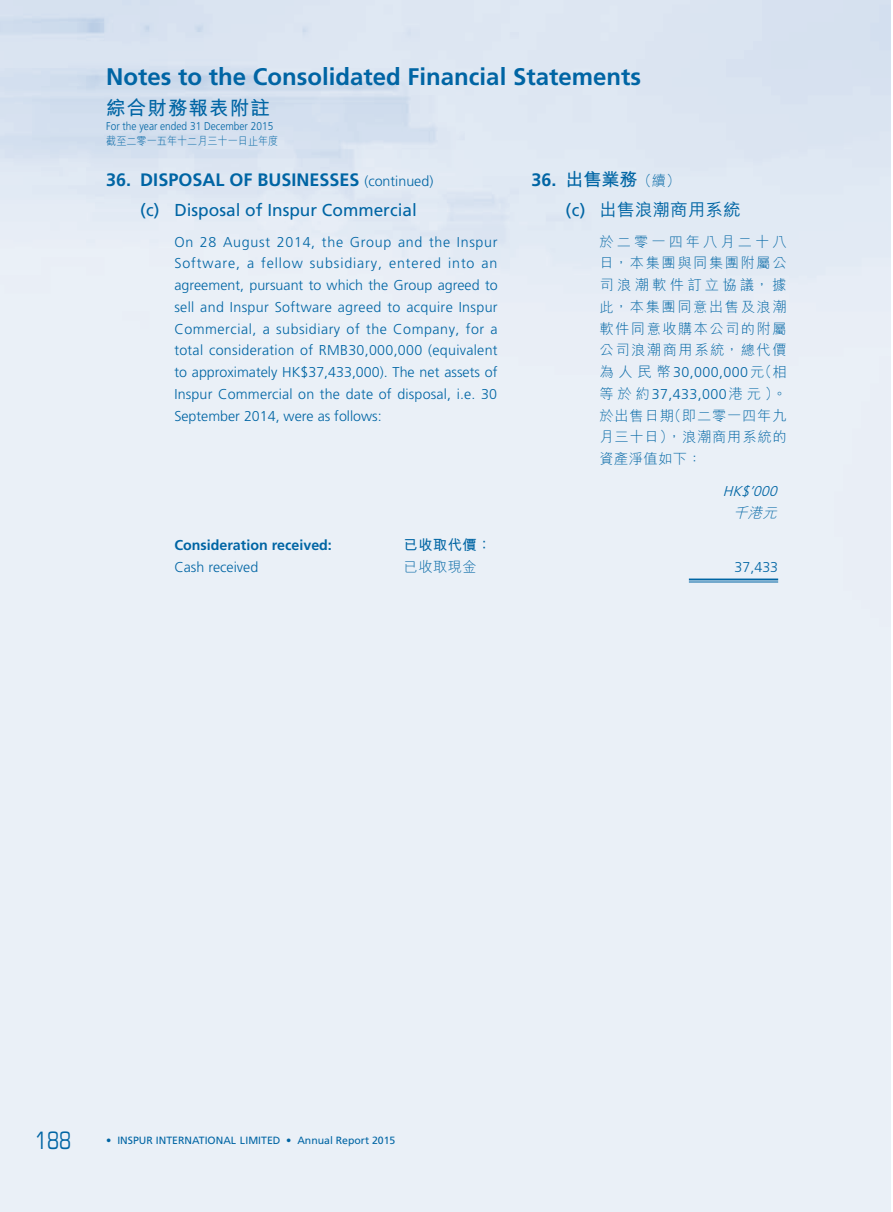
<style>
.page{position:relative;width:893px;height:1212px;background:#fff}
.page>*{position:absolute;margin:0;border:0;box-sizing:border-box;transform-origin:0 0}
.t1{font:700 24px "Frutiger LT Std";color:#0065a4}
.t2{font:condensed 24px "Eurostile LT Std";color:#0065a4;scale:.9 1}
.t3{font:700 19.5px "M Hei HK";letter-spacing:.055em;color:#0065a4}
._3__標題{font:700 18px "Frutiger LT Std";color:#0065a4}
._3__標題-2{font:700 18px "M Hei HK";color:#0065a4}
._4__副標題{font:17.25px "Frutiger LT Std";color:#0065a4}
._9__副標題-C{font:500 17.25px "M Hei HK";letter-spacing:.03em;color:#0065a4}
._1__內文{font:300 14.25px/21.8px "Frutiger LT Std";color:#0065a4;text-align:justify}
._6__內文-C{font:300 14.25px/21.8px "M Hei HK";letter-spacing:.055em;color:#0065a4;text-align:justify}
._1__內文-2{font:700 14.25px "Frutiger LT Std";color:#0065a4}
._1__內文-3{font:italic 300 14.25px "Frutiger LT Std";color:#0065a4}
._6__內文-C-2{font:700 14.25px "M Hei HK";letter-spacing:.03em;color:#0065a4}
._6__內文-C-3{font:italic 300 14.25px "M Hei HK";color:#0065a4}
.t4{font:300 11.25px "Frutiger LT Std";color:#0065a4;scale:.9 1}
.t5{font:300 11.25px "M Hei HK";color:#0065a4;scale:.9 1}
.t6{font:10.5px "Frutiger LT Std";color:#0065a4}
.s1{font-weight:300;font-size:14.25px}
.s2{font-family:"Frutiger LT Std"}
.s3{font-family:"M Hei HKS";font-weight:300;font-size:14.25px}
.s4{font-family:"Frutiger LT Std";font-weight:400}
.s5{font-family:"M Hei HKS"}
</style>
<div class="page">
<hr style="left:689px;top:578px;width:89px;height:2px;background:#0065a4">
<hr style="left:689px;top:582px;width:89px;height:1px;background:#0065a4">
<h1 class="t1" style="left:106px;top:63px;width:536px">Notes to the Consolidated Financial Statements</h1>
<h2 class="t3" style="left:106px;top:94px;width:165px">綜合財務報表附註</h2>
<p class="t4" style="left:106px;top:120px;width:187px">For the year ended 31 December 2015</p>
<p class="t5" style="left:106px;top:135px;width:193px">截至二零一五年十二月三十一日止年度</p>
<p class="_3__標題" style="left:106px;top:169px;width:328px">36. DISPOSAL OF BUSINESSES <span class="s1">(continued)</span></p>
<p class="_4__副標題" style="left:140px;top:200px;width:278px">(c) Disposal of Inspur Commercial</p>
<p class="_1__內文" style="left:174px;top:231px;width:325px">On 28 August 2014, the Group and the Inspur Software, a fellow subsidiary, entered into an agreement, pursuant to which the Group agreed to sell and Inspur Software agreed to acquire Inspur Commercial, a subsidiary of the Company, for a total consideration of RMB30,000,000 (equivalent to approximately HK$37,433,000). The net assets of Inspur Commercial on the date of disposal, i.e. 30<br>September 2014, were as follows:</p>
<p class="_3__標題-2" style="left:531px;top:166px;width:150px"><span class="s2">36.</span> 出售業務<span class="s3">（</span><span class="s1">續</span><span class="s3">）</span></p>
<p class="_9__副標題-C" style="left:565px;top:198px;width:177px"><span class="s4">(c)</span> 出售浪潮商用系統</p>
<p class="_6__內文-C" style="left:599px;top:230px;width:189px">於二零一四年八月二十八日<span class="s5">，</span>本集團與同集團附屬公司浪潮軟件訂立協議<span class="s5">，</span>據此<span class="s5">，</span>本集團同意出售及浪潮軟件同意收購本公司的附屬公司浪潮商用系統<span class="s5">，</span>總代價為人民幣<span class="s2">30,000,000</span>元<span class="s5">（</span>相等於約<span class="s2">37,433,000</span>港元<span class="s5">）。</span>於出售日期<span class="s5">（</span>即二零一四年九月三十日<span class="s5">），</span>浪潮商用系統的資產淨值如下<span class="s5">：</span></p>
<p class="_1__內文-3" style="left:723px;top:483px;width:60px">HK$’000</p>
<p class="_6__內文-C-3" style="left:733px;top:506px;width:49px">千港元</p>
<p class="_1__內文-2" style="left:174px;top:537px;width:159px">Consideration received:</p>
<p class="_6__內文-C-2" style="left:404px;top:535px;width:89px">已收取代價：</p>
<p class="_1__內文" style="left:174px;top:557px;width:85px">Cash received</p>
<p class="_6__內文-C" style="left:404px;top:556px;width:74px">已收取現金</p>
<p class="_1__內文" style="left:735px;top:557px;width:45px">37,433</p>
<h1 class="t2" style="left:35px;top:1126px;width:42px">188</h1>
<p class="t6" style="left:106px;top:1134px;width:291px">• INSPUR INTERNATIONAL LIMITED • Annual Report 2015</p>
</div>
